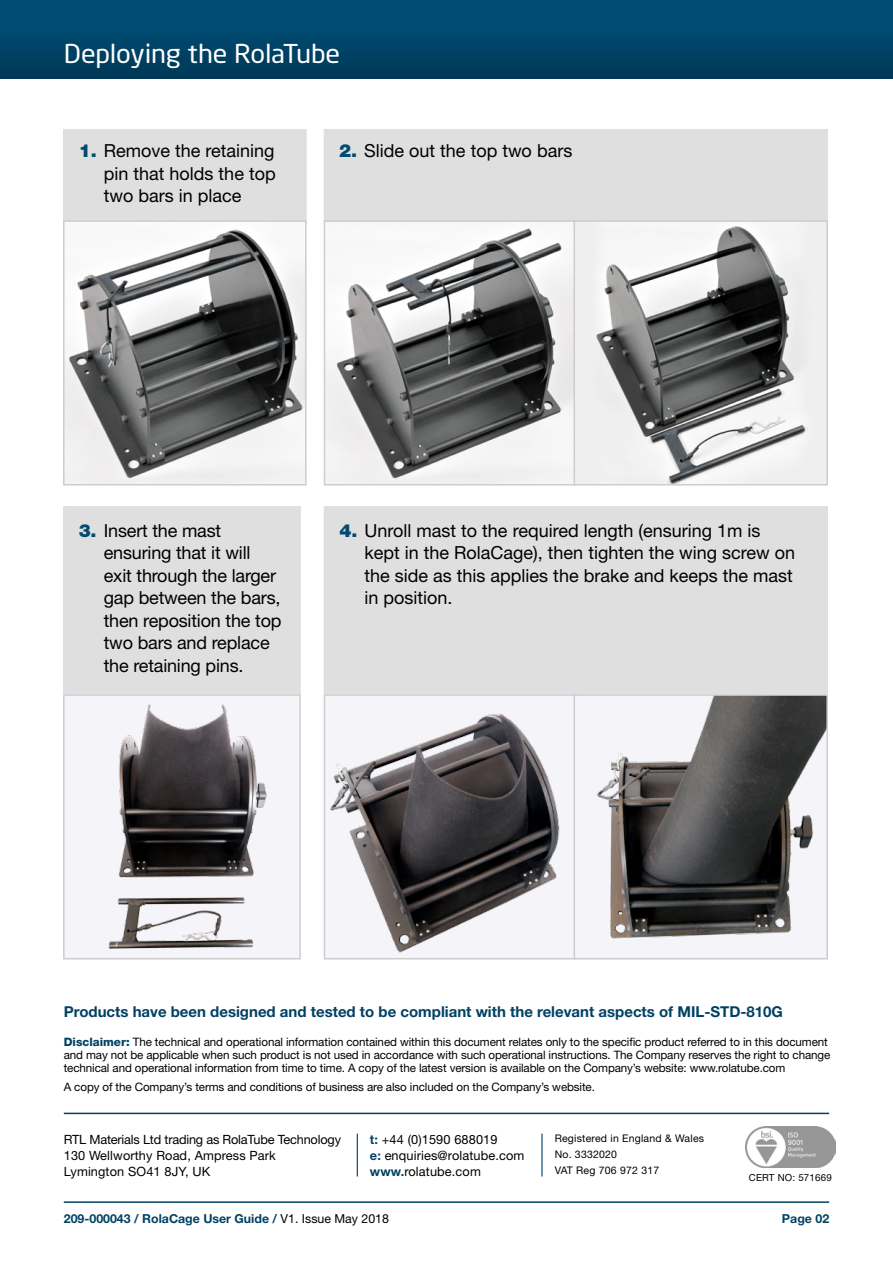
<style>
.page{position:relative;width:893px;height:1263px;background:#fff}
.page>*{position:absolute;margin:0;border:0;box-sizing:border-box;transform-origin:0 0}
.t1{font:25.65px "Neo Sans Std";letter-spacing:-.01em;color:#fff;scale:1.05 1}
.t2{font:18px/22.5px "Helvetica Neue";color:#000}
.t3{font:700 15px "Helvetica Neue";color:#004163}
.t4{font:12.75px/15.8px "Helvetica Neue";letter-spacing:-.015em;color:#000}
.t5{font:12.75px/15.8px "Helvetica Neue";letter-spacing:.01em;color:#000}
.t6{font:700 12.3px "Helvetica Neue";color:#004163}
.t7{font:11.7px/13px "Helvetica Neue";letter-spacing:-.01em;color:#000}
.t8{font:10.5px/15.8px "Helvetica Neue";letter-spacing:.02em;color:#000}
.t9{font:9.75px "Helvetica Neue";letter-spacing:.02em;color:#000}
.s1{font-weight:900;color:#004b71}
.s2{font-weight:800;color:#004163}
.s3{font-weight:700;color:#004163}
.s4{font-weight:400;color:#000}
</style>
<div class="page">
<div style="left:324px;top:129px;width:504px;height:95px;background:#dfdfdf"></div>
<div style="left:63px;top:129px;width:244px;height:95px;background:#dfdfdf"></div>
<hr style="left:64px;top:1201px;width:765px;height:2px;background:#004163">
<div style="left:0;top:0;width:893px;height:79px;background:linear-gradient(to bottom,#005078,#003a59)"></div>
<img style="left:66px;top:223px;width:238px;height:259px">
<div style="left:63px;top:220px;width:244px;height:265px;border:2px solid #cdcdcd"></div>
<img style="left:327px;top:223px;width:246px;height:259px">
<div style="left:324px;top:220px;width:253px;height:265px;border:2px solid #cdcdcd"></div>
<img style="left:576px;top:223px;width:249px;height:259px">
<div style="left:573px;top:220px;width:255px;height:265px;border:2px solid #cdcdcd"></div>
<div style="left:63px;top:506px;width:238px;height:188px;background:#dfdfdf"></div>
<div style="left:324px;top:506px;width:504px;height:188px;background:#dfdfdf"></div>
<img style="left:108px;top:703px;width:159px;height:246px">
<div style="left:63px;top:694px;width:238px;height:265px;border:2px solid #cdcdcd"></div>
<img style="left:329px;top:713px;width:231px;height:240px">
<div style="left:324px;top:694px;width:253px;height:265px;border:2px solid #cdcdcd"></div>
<img style="left:576px;top:697px;width:249px;height:259px">
<div style="left:573px;top:694px;width:255px;height:265px;border:2px solid #cdcdcd"></div>
<hr style="left:64px;top:1113px;width:765px;height:1px;background:#004163">
<img style="left:745px;top:1126px;width:90px;height:42px">
<hr style="left:357px;top:1133px;width:1px;height:43px;background:#004163">
<hr style="left:541px;top:1133px;width:2px;height:43px;background:#004163">
<h1 class="t1" style="left:64px;top:38px;width:265px">Deploying the RolaTube</h1>
<h2 class="t2" style="left:104px;top:139px;width:173px;text-align:justify;text-indent:-25px"><span class="s1">1.</span> Remove the retaining pin that holds the top two bars in place</h2>
<h2 class="t2" style="left:339px;top:139px;width:235px"><span class="s1">2.</span> Slide out the top two bars</h2>
<h2 class="t2" style="left:104px;top:519px;width:179px;text-indent:-25px"><span class="s1">3.</span> Insert the mast ensuring that it will exit through the larger gap between the bars, then reposition the top two bars and replace the retaining pins.</h2>
<h2 class="t2" style="left:365px;top:519px;width:432px;text-indent:-25px"><span class="s1">4.</span> Unroll mast to the required length (ensuring 1m is kept in the RolaCage), then tighten the wing screw on the side as this applies the brake and keeps the mast in position.</h2>
<p class="t3" style="left:64px;top:1002px;width:721px">Products have been designed and tested to be compliant with the relevant aspects of MIL-STD-810G</p>
<p class="t7" style="left:64px;top:1035px;width:768px"><span class="s2">Disclaimer:</span> The technical and operational information contained within this document relates only to the specific product referred to in this document and may not be applicable when such product is not used in accordance with such operational instructions. The Company reserves the right to change technical and operational information from time to time. A copy of the latest version is available on the Company’s website: www.rolatube.com</p>
<p class="t7" style="left:64px;top:1080px;width:533px">A copy of the Company’s terms and conditions of business are also included on the Company’s website.</p>
<p class="t5" style="left:370px;top:1131px;width:156px"><span class="s3">t:</span> +44 (0)1590 688019<br><span class="s3">e:</span> enquiries@rolatube.com <span class="s3">www.</span>rolatube.com</p>
<p class="t4" style="left:64px;top:1131px;width:279px">RTL Materials Ltd trading as RolaTube Technology<br>130 Wellworthy Road, Ampress Park<br>Lymington SO41 8JY, UK</p>
<p class="t8" style="left:555px;top:1130px;width:151px">Registered in England &amp; Wales<br>No. 3332020<br>VAT Reg 706 972 317</p>
<p class="t9" style="left:749px;top:1172px;width:84px">CERT NO: 571669</p>
<p class="t6" style="left:64px;top:1211px;width:327px">209-000043 / RolaCage User Guide / <span class="s4">V1. Issue May 2018</span></p>
<p class="t6" style="left:782px;top:1211px;width:49px">Page 02</p>
</div>
